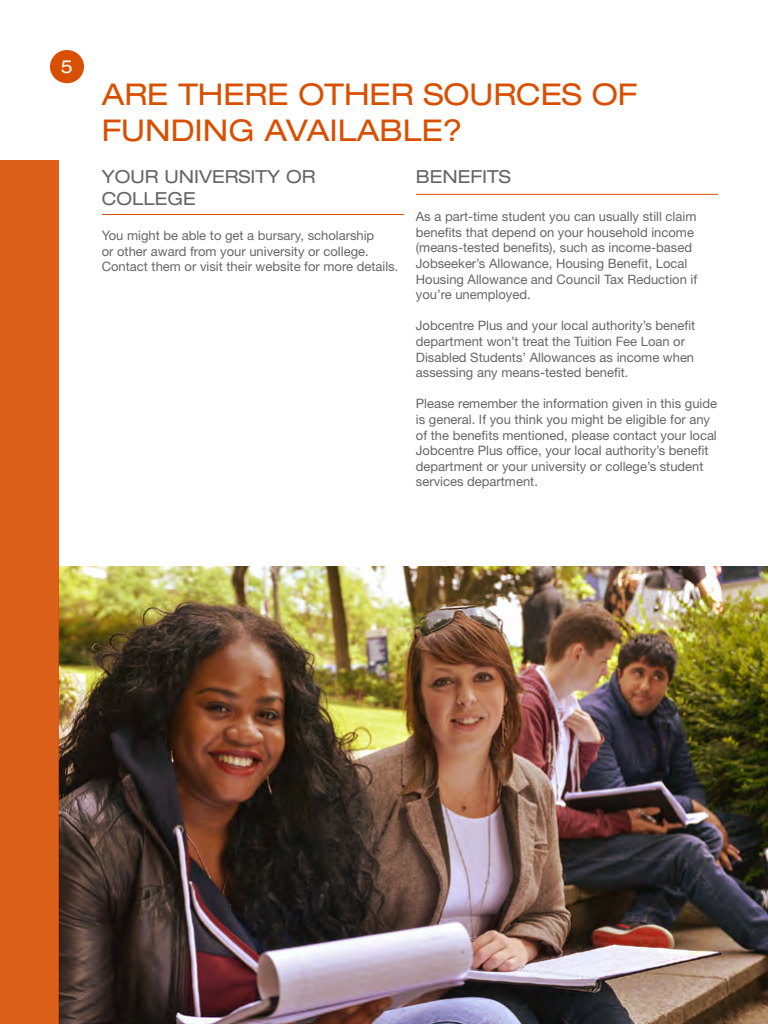
<style>
.page{position:relative;width:768px;height:1024px;background:#fff}
.page>*{position:absolute;margin:0;border:0;box-sizing:border-box;transform-origin:0 0}
.t1{font:expanded 30px/36px "Helvetica Neue LT Std";color:#d94f00}
.t2{font:expanded 18px/21.6px "Helvetica Neue LT Std";color:#666}
.t3{font:expanded 18px "Helvetica Neue LT Std";color:#fff}
.t4{font:13px/15.6px "Helvetica Neue LT Std";color:#666}
</style>
<div class="page">
<img style="left:59px;top:566px;width:709px;height:458px">
<div style="left:0;top:160px;width:59px;height:864px;background:#dc601a"></div>
<div style="left:50px;top:50px;width:34px;height:33px;background:#d94f00;border-radius:50%"></div>
<hr style="left:102px;top:214px;width:302px;height:1px;background:#d94f00">
<hr style="left:416px;top:194px;width:302px;height:1px;background:#d94f00">
<h2 class="t3" style="left:61px;top:56px;width:14px">5</h2>
<p class="t1" style="left:102px;top:76px;width:537px">ARE THERE OTHER SOURCES OF<br>FUNDING AVAILABLE?</p>
<h1 class="t2" style="left:102px;top:166px;width:215px">YOUR UNIVERSITY OR<br>COLLEGE</h1>
<h1 class="t4" style="left:102px;top:228px;width:298px">You might be able to get a bursary, scholarship<br>or other award from your university or college.<br>Contact them or visit their website for more details.</h1>
<h2 class="t2" style="left:416px;top:166px;width:97px">BENEFITS</h2>
<h2 class="t4" style="left:416px;top:209px;width:283px">As a part-time student you can usually still claim benefits that depend on your household income (means-tested benefits), such as income-based Jobseeker’s Allowance, Housing Benefit, Local Housing Allowance and Council Tax Reduction if you’re unemployed.</h2>
<h2 class="t4" style="left:416px;top:318px;width:281px">Jobcentre Plus and your local authority’s benefit department won’t treat the Tuition Fee Loan or Disabled Students’ Allowances as income when assessing any means-tested benefit.</h2>
<h2 class="t4" style="left:416px;top:396px;width:303px">Please remember the information given in this guide is general. If you think you might be eligible for any of the benefits mentioned, please contact your local Jobcentre Plus office, your local authority’s benefit department or your university or college’s student services department.</h2>
</div>
